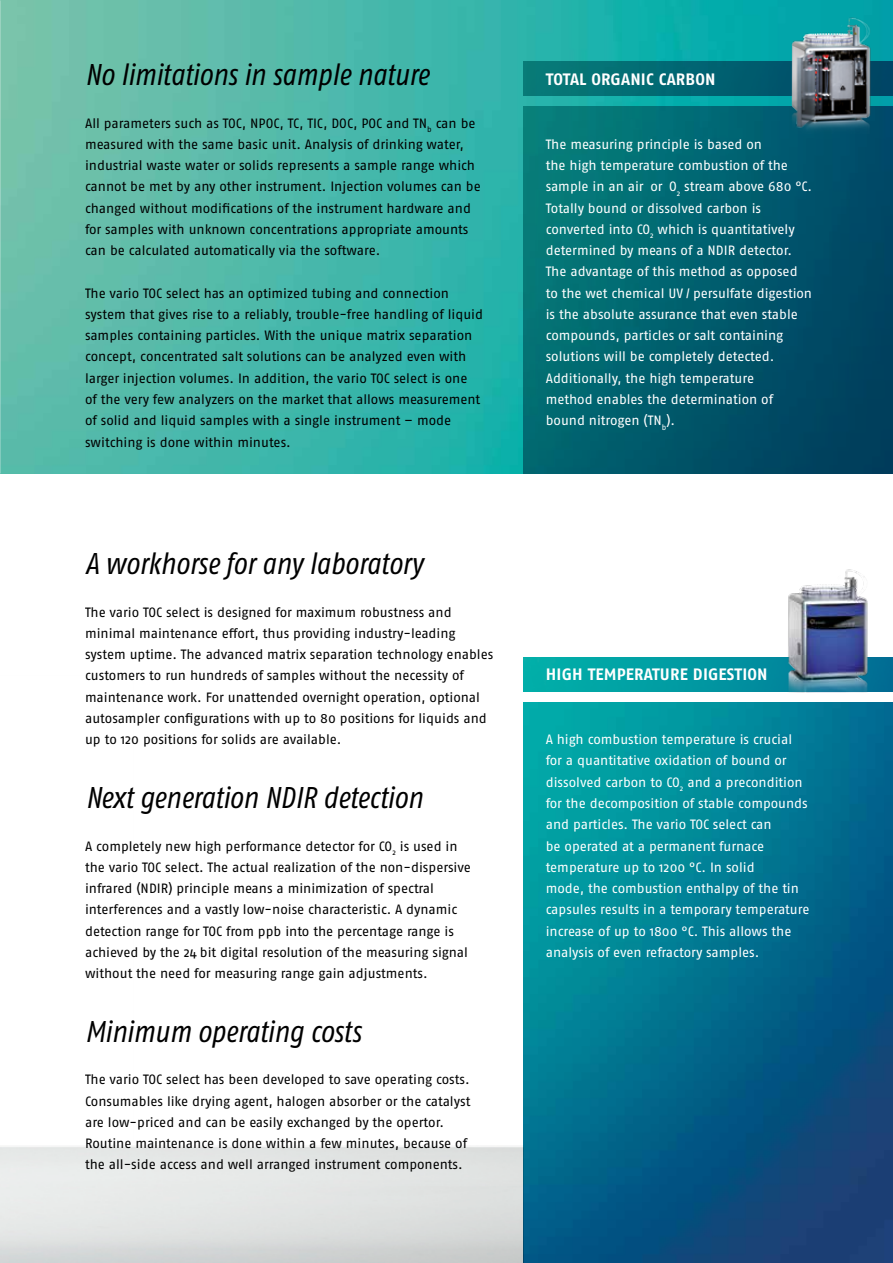
<style>
.page{position:relative;width:893px;height:1263px;background:#fff}
.page>*{position:absolute;margin:0;border:0;box-sizing:border-box;transform-origin:0 0}
.t1{font:italic condensed 30px "Fago Pro";color:#000}
.t2{font:700 16.5px "Fago Pro";letter-spacing:.01em;color:#fff}
.t3{font:13.5px/21.3px "Fago Pro";color:#000}
.t4{font:13.5px/21.3px "Fago Pro";color:#fff}
</style>
<div class="page">
<img style="left:0;top:0;width:893px;height:473px">
<img style="left:523px;top:658px;width:370px;height:34px">
<img style="left:523px;top:703px;width:370px;height:560px">
<img style="left:770px;top:569px;width:110px;height:123px">
<img style="left:523px;top:61px;width:370px;height:34px">
<img style="left:523px;top:106px;width:370px;height:367px">
<img style="left:782px;top:0;width:105px;height:133px">
<h1 class="t1" style="left:85px;top:57px;width:345px">No limitations in sample nature</h1>
<p class="t3" style="left:85px;top:112px;width:397px">All parameters such as TOC, NPOC, TC, TIC, DOC, POC and TN<sub>b</sub> can be measured with the same basic unit. Analysis of drinking water, industrial waste water or solids represents a sample range which cannot be met by any other instrument. Injection volumes can be changed without modifications of the instrument hardware and for samples with unknown concentrations appropriate amounts can be calculated automatically via the software.</p>
<p class="t3" style="left:85px;top:282px;width:400px">The vario TOC select has an optimized tubing and connection system that gives rise to a reliably, trouble-free handling of liquid samples containing particles. With the unique matrix separation concept, concentrated salt solutions can be analyzed even with larger injection volumes. In addition, the vario TOC select is one<br>of the very few analyzers on the market that allows measurement of solid and liquid samples with a single instrument – mode switching is done within minutes.</p>
<h1 class="t1" style="left:85px;top:546px;width:339px">A workhorse for any laboratory</h1>
<p class="t3" style="left:85px;top:601px;width:410px">The vario TOC select is designed for maximum robustness and minimal maintenance effort, thus providing industry-leading system uptime. The advanced matrix separation technology enables customers to run hundreds of samples without the necessity of maintenance work. For unattended overnight operation, optional autosampler configurations with up to 80 positions for liquids and up to 120 positions for solids are available.</p>
<h1 class="t1" style="left:85px;top:779px;width:339px">Next generation NDIR detection</h1>
<p class="t3" style="left:85px;top:835px;width:387px">A completely new high performance detector for CO<sub>2</sub> is used in the vario TOC select. The actual realization of the non-dispersive infrared (NDIR) principle means a minimization of spectral interferences and a vastly low-noise characteristic. A dynamic detection range for TOC from ppb into the percentage range is achieved by the 24 bit digital resolution of the measuring signal without the need for measuring range gain adjustments.</p>
<h1 class="t1" style="left:85px;top:1013px;width:278px">Minimum operating costs</h1>
<p class="t3" style="left:85px;top:1069px;width:387px">The vario TOC select has been developed to save operating costs.<br>Consumables like drying agent, halogen absorber or the catalyst are low-priced and can be easily exchanged by the opertor.<br>Routine maintenance is done within a few minutes, because of the all-side access and well arranged instrument components.</p>
<p class="t2" style="left:546px;top:69px;width:171px">TOTAL ORGANIC CARBON</p>
<p class="t4" style="left:546px;top:133px;width:268px">The measuring principle is based on<br>the high temperature combustion of the sample in an air or O<sub>2</sub> stream above 680 °C.<br>Totally bound or dissolved carbon is converted into CO<sub>2</sub> which is quantitatively determined by means of a NDIR detector.<br>The advantage of this method as opposed to the wet chemical UV / persulfate digestion is the absolute assurance that even stable compounds, particles or salt containing solutions will be completely detected.<br>Additionally, the high temperature<br>method enables the determination of bound nitrogen (TN<sub>b</sub>).</p>
<p class="t2" style="left:546px;top:665px;width:223px">HIGH TEMPERATURE DIGESTION</p>
<p class="t4" style="left:546px;top:729px;width:265px">A high combustion temperature is crucial for a quantitative oxidation of bound or dissolved carbon to CO<sub>2</sub> and a precondition for the decomposition of stable compounds and particles. The vario TOC select can<br>be operated at a permanent furnace temperature up to 1200 °C. In solid<br>mode, the combustion enthalpy of the tin capsules results in a temporary temperature increase of up to 1800 °C. This allows the analysis of even refractory samples.</p>
</div>
